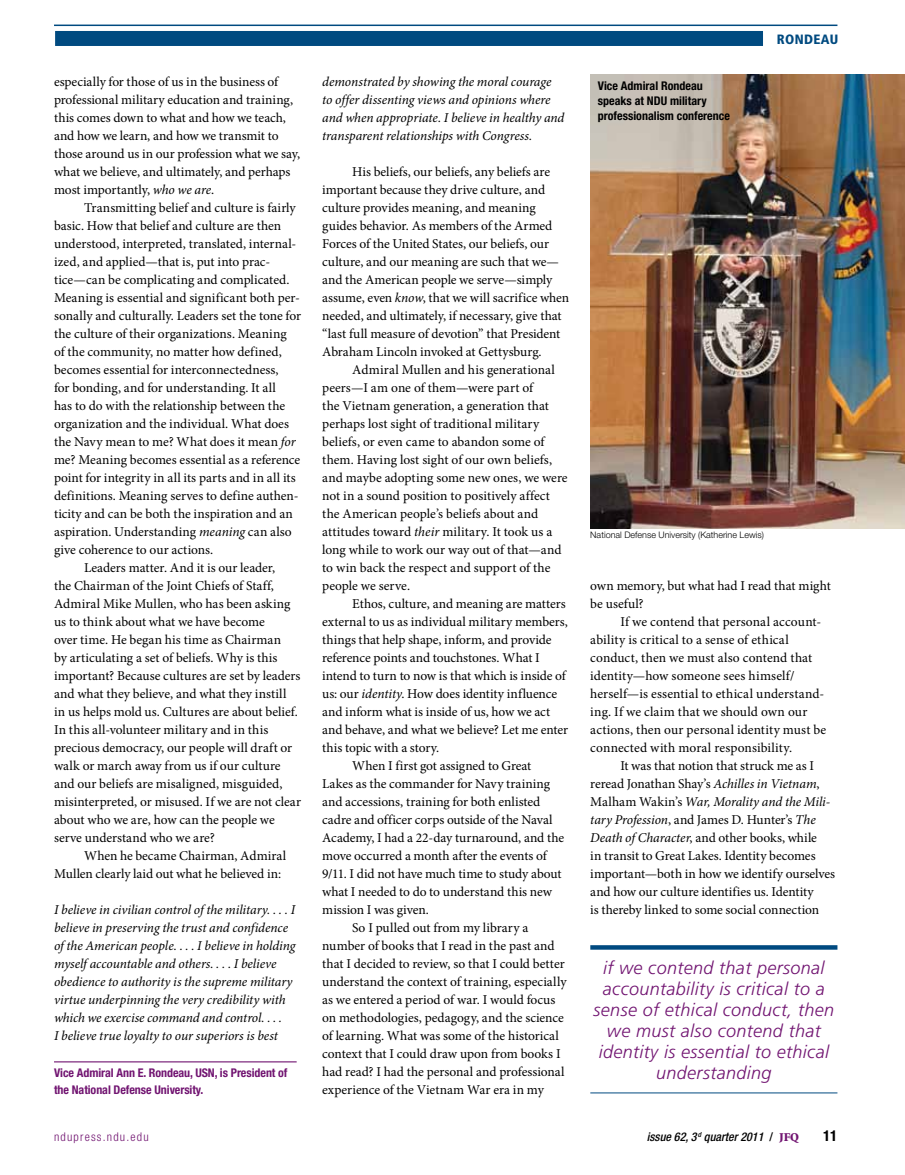
<style>
.page{position:relative;width:905px;height:1175px;background:#fff}
.page>*{position:absolute;margin:0;border:0;box-sizing:border-box;transform-origin:0 0}
.QUOTE__BLUE_Pull-Quo{font:italic 300 18px/21px "Frutiger LT Std";letter-spacing:.02em;color:#711471;text-align:center}
.t1{font:700 condensed 15px "Helvetica Neue LT Std";color:#000}
.BODY__Text{font:13.5px/18px "Minion Pro";color:#000}
.BODY__Inline_Quote{font:italic 13.5px/18px "Minion Pro";letter-spacing:-.005em;color:#000}
.t2{font:900 condensed 13.5px "Frutiger LT Std";letter-spacing:.025em;color:#004a80}
.PAGE__Bio_Caption{font:700 condensed 12px/16.5px "Helvetica Neue LT Std";letter-spacing:-.005em;color:#711471}
.PHOTO__Caption{font:700 condensed 12px/15px "Helvetica Neue LT Std";color:#000}
.t3{font:italic 500 condensed 12px "Helvetica Neue LT Std";color:#000}
.t4{font:300 condensed 12px "Helvetica Neue LT Std";letter-spacing:.1em;color:#711471}
.PHOTO__Credit{font:300 9px "Helvetica Neue LT Std";color:#000}
.s1{font-style:italic}
.s2{font-style:normal}
.s3{font-family:"Minion Std";font-weight:900;font-style:normal;font-stretch:normal;color:#711471}
</style>
<div class="page">
<div style="left:55px;top:31px;width:708px;height:15px;background:#004a80"></div>
<hr style="left:54px;top:25px;width:783px;height:1px;background:#004a80">
<hr style="left:54px;top:1061px;width:243px;height:1px;background:#711471">
<img style="left:590px;top:74px;width:314px;height:454px">
<svg style="left:590px;top:945px;width:247px;height:4px"></svg>
<hr style="left:590px;top:1092px;width:247px;height:1px;background:#004a80">
<p class="BODY__Text" style="left:54px;top:72px;width:248px">especially for those of us in the business of professional military education and training, this comes down to what and how we teach, and how we learn, and how we transmit to those around us in our profession what we say, what we believe, and ultimately, and perhaps most importantly, <span class="s1">who we are</span>.</p>
<p class="BODY__Text" style="left:54px;top:198px;width:248px;text-indent:30px">Transmitting belief and culture is fairly basic. How that belief and culture are then understood, interpreted, translated, internal&shy;ized, and applied—that is, put into prac&shy;tice—can be complicating and complicated.<br>Meaning is essential and significant both per&shy;sonally and culturally. Leaders set the tone for the culture of their organizations. Meaning<br>of the community, no matter how defined, becomes essential for interconnectedness,<br>for bonding, and for understanding. It all<br>has to do with the relationship between the organization and the individual. What does the Navy mean to me? What does it mean <span class="s1">for </span>me? Meaning becomes essential as a reference point for integrity in all its parts and in all its definitions. Meaning serves to define authen&shy;ticity and can be both the inspiration and an aspiration. Understanding <span class="s1">meaning</span> can also give coherence to our actions.</p>
<p class="BODY__Text" style="left:54px;top:558px;width:248px;text-indent:30px">Leaders matter. And it is our leader,<br>the Chairman of the Joint Chiefs of Staff, Admiral Mike Mullen, who has been asking us to think about what we have become<br>over time. He began his time as Chairman<br>by articulating a set of beliefs. Why is this important? Because cultures are set by leaders and what they believe, and what they instill<br>in us helps mold us. Cultures are about belief.<br>In this all-volunteer military and in this precious democracy, our people will draft or walk or march away from us if our culture and our beliefs are misaligned, misguided, misinterpreted, or misused. If we are not clear about who we are, how can the people we serve understand who we are?</p>
<p class="BODY__Text" style="left:54px;top:846px;width:234px;text-indent:30px">When he became Chairman, Admiral<br>Mullen clearly laid out what he believed in:</p>
<p class="BODY__Inline_Quote" style="left:54px;top:900px;width:243px">I believe in civilian control of the military. . . . I believe in preserving the trust and confidence of the American people. . . . I believe in holding myself accountable and others. . . . I believe obedience to authority is the supreme military virtue underpinning the very credibility with which we exercise command and control. . . .<br>I believe true loyalty to our superiors is best</p>
<p class="PAGE__Bio_Caption" style="left:54px;top:1064px;width:235px">Vice Admiral Ann E. Rondeau, USN, is President of the National Defense University.</p>
<p class="BODY__Inline_Quote" style="left:322px;top:72px;width:244px">demonstrated by showing the moral courage to offer dissenting views and opinions where and when appropriate. I believe in healthy and transparent relationships with Congress.</p>
<p class="BODY__Text" style="left:322px;top:162px;width:248px;text-indent:30px">His beliefs, our beliefs, any beliefs are important because they drive culture, and culture provides meaning, and meaning guides behavior. As members of the Armed Forces of the United States, our beliefs, our culture, and our meaning are such that we— and the American people we serve—simply assume, even <span class="s1">know</span>, that we will sacrifice when needed, and ultimately, if necessary, give that “last full measure of devotion” that President Abraham Lincoln invoked at Gettysburg.</p>
<p class="BODY__Text" style="left:322px;top:360px;width:247px;text-indent:30px">Admiral Mullen and his generational peers—I am one of them—were part of<br>the Vietnam generation, a generation that perhaps lost sight of traditional military beliefs, or even came to abandon some of them. Having lost sight of our own beliefs, and maybe adopting some new ones, we were not in a sound position to positively affect the American people’s beliefs about and attitudes toward <span class="s1">their</span> military. It took us a long while to work our way out of that—and to win back the respect and support of the people we serve.</p>
<p class="BODY__Text" style="left:322px;top:594px;width:247px;text-indent:30px">Ethos, culture, and meaning are matters external to us as individual military members, things that help shape, inform, and provide reference points and touchstones. What I intend to turn to now is that which is inside of us: our <span class="s1">identity</span>. How does identity influence and inform what is inside of us, how we act and behave, and what we believe? Let me enter this topic with a story.</p>
<p class="BODY__Text" style="left:322px;top:756px;width:243px;text-indent:30px">When I first got assigned to Great Lakes as the commander for Navy training and accessions, training for both enlisted cadre and officer corps outside of the Naval Academy, I had a 22-day turnaround, and the move occurred a month after the events of 9/11. I did not have much time to study about what I needed to do to understand this new mission I was given.</p>
<p class="BODY__Text" style="left:322px;top:918px;width:246px;text-indent:30px">So I pulled out from my library a number of books that I read in the past and that I decided to review, so that I could better understand the context of training, especially as we entered a period of war. I would focus on methodologies, pedagogy, and the science of learning. What was some of the historical context that I could draw upon from books I had read? I had the personal and professional experience of the Vietnam War era in my</p>
<p class="PHOTO__Caption" style="left:597px;top:78px;width:134px">Vice Admiral Rondeau speaks at NDU military professionalism conference</p>
<p class="t2" style="left:777px;top:31px;width:63px">RONDEAU</p>
<p class="PHOTO__Credit" style="left:590px;top:529px;width:175px">National Defense University (Katherine Lewis)</p>
<p class="BODY__Text" style="left:590px;top:576px;width:242px">own memory, but what had I read that might be useful?</p>
<p class="BODY__Text" style="left:590px;top:612px;width:237px;text-indent:30px">If we contend that personal account&shy;ability is critical to a sense of ethical conduct, then we must also contend that identity—how someone sees himself/ herself—is essential to ethical understand&shy;ing. If we claim that we should own our actions, then our personal identity must be connected with moral responsibility.</p>
<p class="BODY__Text" style="left:590px;top:756px;width:246px;text-indent:30px">It was that notion that struck me as I reread Jonathan Shay’s <span class="s1">Achilles in Vietnam</span>, Malham Wakin’s <span class="s1">War, Morality and the Mili&shy;tary Profession</span>, and James D. Hunter’s <span class="s1">The Death of Character</span>, and other books, while<br>in transit to Great Lakes. Identity becomes important—both in how we identify ourselves and how our culture identifies us. Identity<br>is thereby linked to some social connection</p>
<p class="QUOTE__BLUE_Pull-Quo" style="left:593px;top:957px;width:242px">if we contend that personal accountability is critical to a sense of ethical conduct, then we must also contend that identity is essential to ethical understanding</p>
<p class="t4" style="left:54px;top:1129px;width:96px">ndupress.ndu.edu</p>
<p class="t3" style="left:646px;top:1129px;width:154px">issue 62, 3 <sup>d</sup> quarter 2011 <span class="s2">/</span> <span class="s3">JFQ</span></p>
<p class="t1" style="left:823px;top:1126px;width:16px">11</p>
</div>
